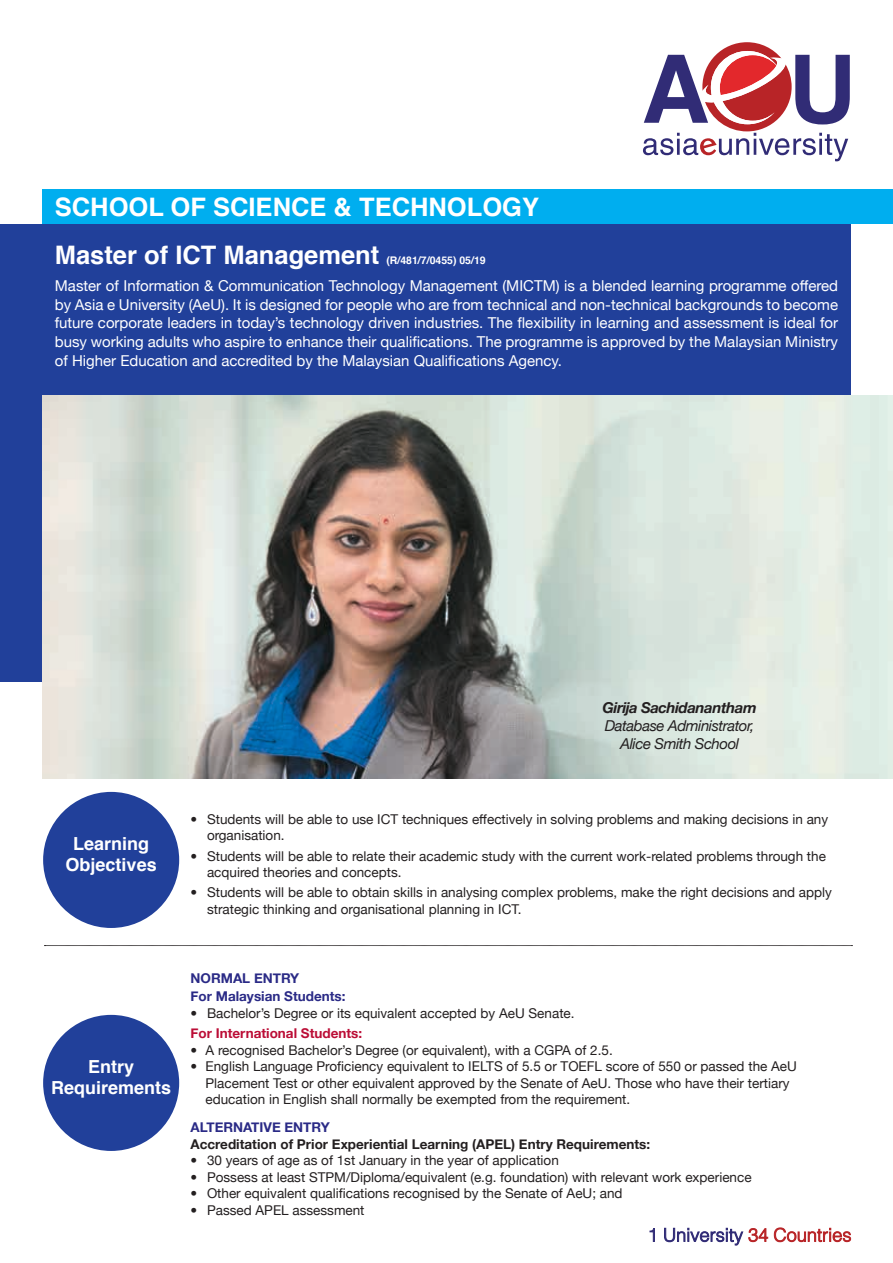
<style>
.page{position:relative;width:893px;height:1263px;background:#fff}
.page>*{position:absolute;margin:0;border:0;box-sizing:border-box;transform-origin:0 0}
.t1{font:700 25.5px "Helvetica";color:#fff}
.t2{font:700 18px/21px "Helvetica";color:#fff;text-align:center}
.t3{font:15px/18.9px "Helvetica Neue";color:#fff;text-align:justify}
.t4{font:italic 15px/18px "Helvetica Neue";letter-spacing:-.03em;color:#231f20;text-align:center}
.t5{font:italic 700 15px "Helvetica Neue";letter-spacing:-.03em;color:#231f20}
.t6{font:13.5px/16.2px "Helvetica Neue";color:#231f20}
.t7{font:700 13.5px "Helvetica Neue";color:#231f20}
.t8{font:700 13.5px "Helvetica Neue";color:#2a2a86}
.t9{font:700 13.5px "Helvetica Neue";color:#bb0d36}
.t10{font:700 10.5px "Helvetica";color:#fff}
</style>
<div class="page">
<svg style="left:649px;top:1228px;width:6px;height:14px"></svg>
<svg style="left:664px;top:1227px;width:187px;height:19px"></svg>
<svg style="left:643px;top:42px;width:207px;height:119px"></svg>
<div style="left:0;top:224px;width:850px;height:458px;background:#21409a"></div>
<div style="left:43px;top:190px;width:850px;height:34px;background:#00aeef"></div>
<img style="left:43px;top:395px;width:850px;height:383px">
<div style="left:43px;top:792px;width:136px;height:136px;background:#21409a;border-radius:50%"></div>
<div style="left:43px;top:1015px;width:136px;height:136px;background:#21409a;border-radius:50%"></div>
<svg style="left:44px;top:945px;width:808px;height:1px"></svg>
<h1 class="t1" style="left:55px;top:186px;width:486px">SCHOOL OF SCIENCE &amp; TECHNOLOGY</h1>
<h1 class="t1" style="left:55px;top:235px;width:326px">Master of ICT Management</h1>
<p class="t10" style="left:386px;top:252px;width:101px">(R/481/7/0455) 05/19</p>
<p class="t3" style="left:55px;top:275px;width:785px">Master of Information &amp; Communication Technology Management (MICTM) is a blended learning programme offered by Asia e University (AeU). It is designed for people who are from technical and non-technical backgrounds to become future corporate leaders in today’s technology driven industries. The flexibility in learning and assessment is ideal for busy working adults who aspire to enhance their qualifications. The programme is approved by the Malaysian Ministry of Higher Education and accredited by the Malaysian Qualifications Agency.</p>
<p class="t5" style="left:603px;top:695px;width:156px">Girija Sachidanantham</p>
<p class="t4" style="left:605px;top:716px;width:151px">Database Administrator,<br>Alice Smith School</p>
<h2 class="t2" style="left:66px;top:833px;width:93px">Learning<br>Objectives</h2>
<p class="t6" style="left:207px;top:810px;width:623px;text-indent:-16px">• Students will be able to use ICT techniques effectively in solving problems and making decisions in any organisation.</p>
<p class="t6" style="left:207px;top:847px;width:620px;text-indent:-16px">• Students will be able to relate their academic study with the current work-related problems through the acquired theories and concepts.</p>
<p class="t6" style="left:207px;top:884px;width:626px;text-indent:-16px">• Students will be able to obtain skills in analysing complex problems, make the right decisions and apply strategic thinking and organisational planning in ICT.</p>
<h2 class="t2" style="left:51px;top:1056px;width:122px">Entry<br>Requirements</h2>
<p class="t8" style="left:190px;top:966px;width:110px">NORMAL ENTRY</p>
<p class="t8" style="left:190px;top:984px;width:157px">For Malaysian Students:</p>
<p class="t6" style="left:190px;top:1004px;width:386px">• Bachelor’s Degree or its equivalent accepted by AeU Senate.</p>
<p class="t9" style="left:190px;top:1021px;width:173px">For International Students:</p>
<p class="t6" style="left:190px;top:1041px;width:424px">• A recognised Bachelor’s Degree (or equivalent), with a CGPA of 2.5.</p>
<p class="t6" style="left:205px;top:1057px;width:593px;text-indent:-15px">• English Language Proficiency equivalent to IELTS of 5.5 or TOEFL score of 550 or passed the AeU<br>Placement Test or other equivalent approved by the Senate of AeU. Those who have their tertiary education in English shall normally be exempted from the requirement.</p>
<p class="t8" style="left:190px;top:1115px;width:141px">ALTERNATIVE ENTRY</p>
<p class="t7" style="left:190px;top:1132px;width:461px">Accreditation of Prior Experiential Learning (APEL) Entry Requirements:</p>
<p class="t6" style="left:190px;top:1151px;width:370px">• 30 years of age as of 1st January in the year of application</p>
<p class="t6" style="left:190px;top:1168px;width:563px">• Possess at least STPM/Diploma/equivalent (e.g. foundation) with relevant work experience</p>
<p class="t6" style="left:190px;top:1184px;width:434px">• Other equivalent qualifications recognised by the Senate of AeU; and</p>
<p class="t6" style="left:190px;top:1201px;width:176px">• Passed APEL assessment</p>
</div>
